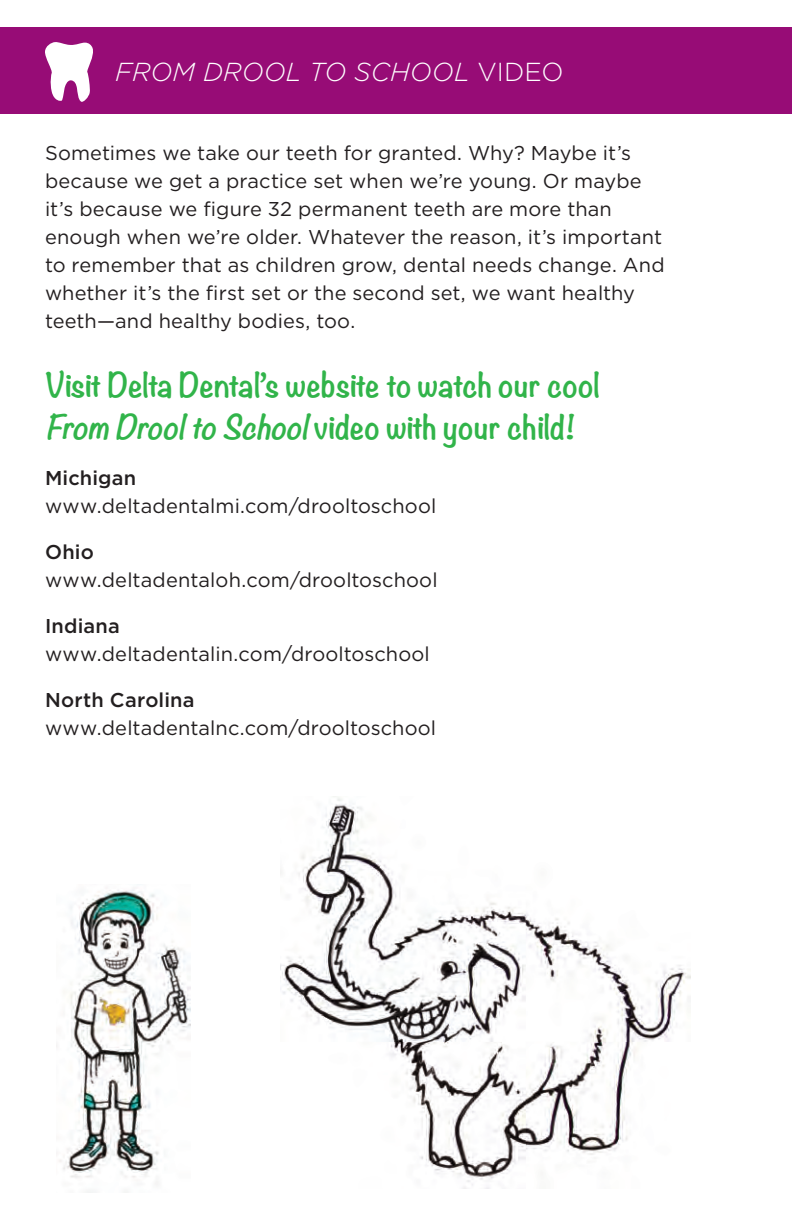
<style>
.page{position:relative;width:792px;height:1224px;background:#fff}
.page>*{position:absolute;margin:0;border:0;box-sizing:border-box;transform-origin:0 0}
.SUBHEAD_RED{font:700 30px/42px "Noteworthy";color:#31b44a}
.HEADLINE{font:italic 300 26px "Gotham";color:#fff}
.BODY{font:20px/28px "Gotham";letter-spacing:.005em;color:#231f20}
.s1{font-style:normal}
.s2{font-style:italic}
.s3{font-weight:500}
</style>
<div class="page">
<div style="left:0;top:27px;width:792px;height:86px;background:#970c76"></div>
<svg style="left:45px;top:42px;width:48px;height:60px"></svg>
<img style="left:59px;top:889px;width:132px;height:303px">
<img style="left:280px;top:796px;width:410px;height:392px">
<p class="HEADLINE" style="left:115px;top:55px;width:450px">FROM DROOL TO SCHOOL <span class="s1">VIDEO</span></p>
<p class="BODY" style="left:45px;top:138px;width:621px">Sometimes we take our teeth for granted. Why? Maybe it’s because we get a practice set when we’re young. Or maybe it’s because we figure 32 permanent teeth are more than enough when we’re older. Whatever the reason, it’s important to remember that as children grow, dental needs change. And whether it’s the first set or the second set, we want healthy teeth—and healthy bodies, too.</p>
<p class="SUBHEAD_RED" style="left:45px;top:363px;width:557px">Visit Delta Dental’s website to watch our cool<br><span class="s2">From DrooltoSchool</span>video with your child!</p>
<p class="BODY" style="left:45px;top:463px;width:393px"><span class="s3">Michigan </span>www.deltadentalmi.com/drooltoschool</p>
<p class="BODY" style="left:45px;top:537px;width:394px"><span class="s3">Ohio </span>www.deltadentaloh.com/drooltoschool</p>
<p class="BODY" style="left:45px;top:611px;width:386px"><span class="s3">Indiana </span>www.deltadentalin.com/drooltoschool</p>
<p class="BODY" style="left:45px;top:685px;width:393px"><span class="s3">North Carolina </span>www.deltadentalnc.com/drooltoschool</p>
</div>
